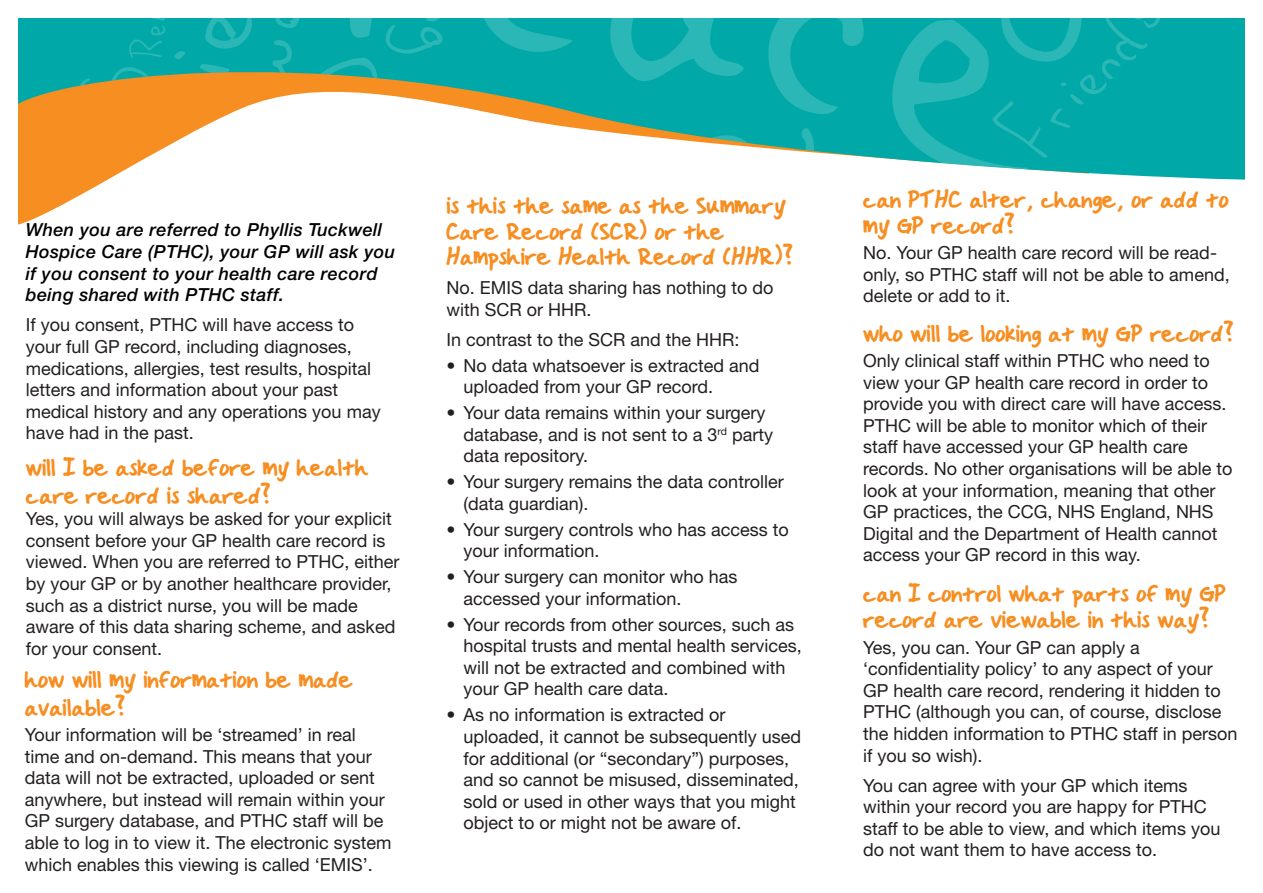
<style>
.page{position:relative;width:1263px;height:893px;background:#fff}
.page>*{position:absolute;margin:0;border:0;box-sizing:border-box;transform-origin:0 0}
.t1{font:27px/25.5px "Handwritten Crystalv 2";color:#f68e21}
.t2{font:18px/21.6px "Helvetica Neue LT Pro";color:#231f20}
.t3{font:italic 500 18px/21.6px "Helvetica Neue LT Pro";letter-spacing:.02em;color:#000}
</style>
<div class="page">
<svg style="left:18px;top:181px;width:87px;height:44px;fill:#f68e21"></svg>
<svg style="left:18px;top:18px;width:1227px;height:163px;background:#46a282"></svg>
<svg style="left:80px;top:18px;width:1102px;height:163px"></svg>
<p class="t3" style="left:26px;top:219px;width:371px">When you are referred to Phyllis Tuckwell Hospice Care (PTHC), your GP will ask you if you consent to your health care record being shared with PTHC staff.</p>
<p class="t2" style="left:26px;top:314px;width:356px">If you consent, PTHC will have access to your full GP record, including diagnoses, medications, allergies, test results, hospital letters and information about your past medical history and any operations you may have had in the past.</p>
<h1 class="t1" style="left:26px;top:452px;width:344px;line-height:28.5px">will I be asked before my health care record is shared?</h1>
<p class="t2" style="left:26px;top:508px;width:375px">Yes, you will always be asked for your explicit consent before your GP health care record is viewed. When you are referred to PTHC, either by your GP or by another healthcare provider, such as a district nurse, you will be made aware of this data sharing scheme, and asked for your consent.</p>
<h1 class="t1" style="left:25px;top:664px;width:330px;line-height:28.5px">how will my information be made available?</h1>
<p class="t2" style="left:25px;top:723px;width:368px">Your information will be ‘streamed’ in real time and on-demand. This means that your data will not be extracted, uploaded or sent anywhere, but instead will remain within your GP surgery database, and PTHC staff will be able to log in to view it. The electronic system which enables this viewing is called ‘EMIS’.</p>
<h1 class="t1" style="left:446px;top:192px;width:349px">is this the same as the Summary<br>Care Record (SCR) or the<br>Hampshire Health Record (HHR)?</h1>
<p class="t2" style="left:446px;top:277px;width:329px">No. EMIS data sharing has nothing to do with SCR or HHR.</p>
<p class="t2" style="left:446px;top:328px;width:295px">In contrast to the SCR and the HHR:</p>
<p class="t2" style="left:463px;top:354px;width:298px;text-indent:-17px">• No data whatsoever is extracted and uploaded from your GP record.</p>
<p class="t2" style="left:463px;top:402px;width:311px;text-indent:-17px">• Your data remains within your surgery database, and is not sent to a 3<sup>rd</sup> party data repository.</p>
<p class="t2" style="left:463px;top:471px;width:322px;text-indent:-17px">• Your surgery remains the data controller (data guardian).</p>
<p class="t2" style="left:463px;top:518px;width:327px;text-indent:-17px">• Your surgery controls who has access to your information.</p>
<p class="t2" style="left:463px;top:566px;width:276px;text-indent:-17px">• Your surgery can monitor who has accessed your information.</p>
<p class="t2" style="left:463px;top:613px;width:340px;text-indent:-17px">• Your records from other sources, such as hospital trusts and mental health services, will not be extracted and combined with your GP health care data.</p>
<p class="t2" style="left:463px;top:704px;width:339px;text-indent:-17px">• As no information is extracted or uploaded, it cannot be subsequently used for additional (or “secondary”) purposes, and so cannot be misused, disseminated, sold or used in other ways that you might object to or might not be aware of.</p>
<h1 class="t1" style="left:863px;top:186px;width:367px">can PTHC alter, change, or add to my GP record?</h1>
<p class="t2" style="left:863px;top:241px;width:368px">No. Your GP health care record will be read&shy;only, so PTHC staff will not be able to amend, delete or add to it.</p>
<h1 class="t1" style="left:863px;top:320px;width:372px">who will be looking at my GP record?</h1>
<p class="t2" style="left:863px;top:349px;width:371px">Only clinical staff within PTHC who need to view your GP health care record in order to provide you with direct care will have access.<br>PTHC will be able to monitor which of their staff have accessed your GP health care records. No other organisations will be able to look at your information, meaning that other GP practices, the CCG, NHS England, NHS Digital and the Department of Health cannot access your GP record in this way.</p>
<h1 class="t1" style="left:863px;top:580px;width:364px">can I control what parts of my GP record are viewable in this way?</h1>
<p class="t2" style="left:863px;top:636px;width:376px">Yes, you can. Your GP can apply a ‘confidentiality policy’ to any aspect of your GP health care record, rendering it hidden to PTHC (although you can, of course, disclose the hidden information to PTHC staff in person if you so wish).</p>
<p class="t2" style="left:863px;top:774px;width:359px">You can agree with your GP which items within your record you are happy for PTHC staff to be able to view, and which items you do not want them to have access to.</p>
</div>
